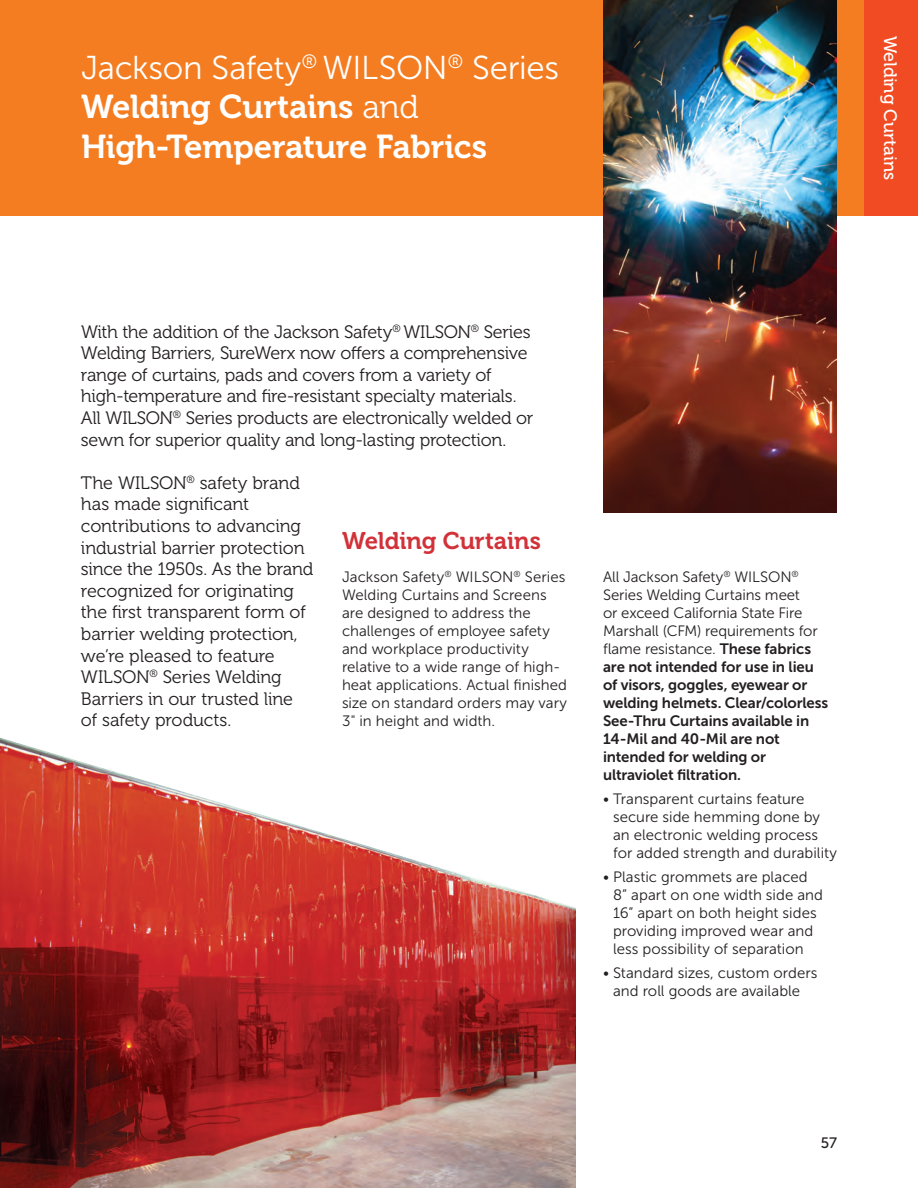
<style>
.page{position:relative;width:918px;height:1188px;background:#fff}
.page>*{position:absolute;margin:0;border:0;box-sizing:border-box;transform-origin:0 0}
.t1{font:33px/39.6px "Museo 700";letter-spacing:-.01em;color:#fff}
.Text_hero{font:24px "Museo 700";letter-spacing:-.005em;color:#d13138}
.Text_hero-2{font:18px/21.6px "Museo 300";letter-spacing:-.01em;color:#231f20}
.Page_Footer{font:18px "Museo 500";letter-spacing:-.005em;color:#fff}
.Text_body{font:15px/18px "Museo Sans 300";letter-spacing:.005em;color:#231f20}
.Text_body-2{font:15px/18px "Museo Sans 700";letter-spacing:-.005em;color:#231f20}
.t2{font:15px "Museo Sans 500";color:#231f20}
.s1{font-family:"Museo Sans 300"}
.s2{font-family:"Museo 300"}
</style>
<div class="page">
<div style="left:0;top:0;width:918px;height:216px;background:#f47d21"></div>
<img style="left:0;top:738px;width:576px;height:450px">
<img style="left:603px;top:0;width:234px;height:513px">
<div style="left:864px;top:0;width:54px;height:216px;background:#f04b22"></div>
<p class="t1" style="left:81px;top:48px;width:480px"><span class="s1">Jackson Safety</span><sup>®</sup> <span class="s1">WILSON</span><sup>®</sup> <span class="s1">Series<br></span>Welding Curtains <span class="s2">and<br></span>High-Temperature Fabrics</p>
<p class="Page_Footer" style="left:900px;top:36px;width:146px;rotate:90deg">Welding Curtains</p>
<p class="Text_hero-2" style="left:81px;top:321px;width:454px">With the addition of the Jackson Safety<sup>®</sup> WILSON<sup>®</sup> Series Welding Barriers, SureWerx now offers a comprehensive range of curtains, pads and covers from a variety of high-temperature and fire-resistant specialty materials.<br>All WILSON<sup>®</sup> Series products are electronically welded or sewn for superior quality and long-lasting protection.</p>
<p class="Text_hero-2" style="left:81px;top:472px;width:234px">The WILSON<sup>®</sup> safety brand has made significant contributions to advancing industrial barrier protection since the 1950s. As the brand recognized for originating the first transparent form of barrier welding protection, we’re pleased to feature<br>WILSON<sup>®</sup> Series Welding<br>Barriers in our trusted line of safety products.</p>
<p class="Text_hero" style="left:342px;top:528px;width:200px">Welding Curtains</p>
<p class="Text_body" style="left:342px;top:568px;width:227px">Jackson Safety<sup>®</sup> WILSON<sup>®</sup> Series<br>Welding Curtains and Screens are designed to address the challenges of employee safety and workplace productivity relative to a wide range of high&shy;heat applications. Actual finished size on standard orders may vary<br>3" in height and width.</p>
<p class="Text_body-2" style="left:603px;top:568px;width:227px"><span class="s1">All Jackson Safety</span><sup>®</sup> <span class="s1">WILSON</span><sup>®<br></sup><span class="s1">Series Welding Curtains meet<br>or exceed California State Fire<br>Marshall (CFM) requirements for flame resistance.</span> These fabrics are not intended for use in lieu of visors, goggles, eyewear or welding helmets. Clear/colorless<br>See-Thru Curtains available in<br>14-Mil and 40-Mil are not intended for welding or ultraviolet filtration.</p>
<p class="Text_body" style="left:613px;top:790px;width:225px;text-indent:-10px">• Transparent curtains feature secure side hemming done by an electronic welding process for added strength and durability</p>
<p class="Text_body" style="left:613px;top:868px;width:212px;text-indent:-10px">• Plastic grommets are placed<br>8” apart on one width side and<br>16” apart on both height sides providing improved wear and less possibility of separation</p>
<p class="Text_body" style="left:603px;top:964px;width:216px;text-align:center">• Standard sizes, custom orders and roll goods are available</p>
<p class="t2" style="left:821px;top:1134px;width:18px">57</p>
</div>
